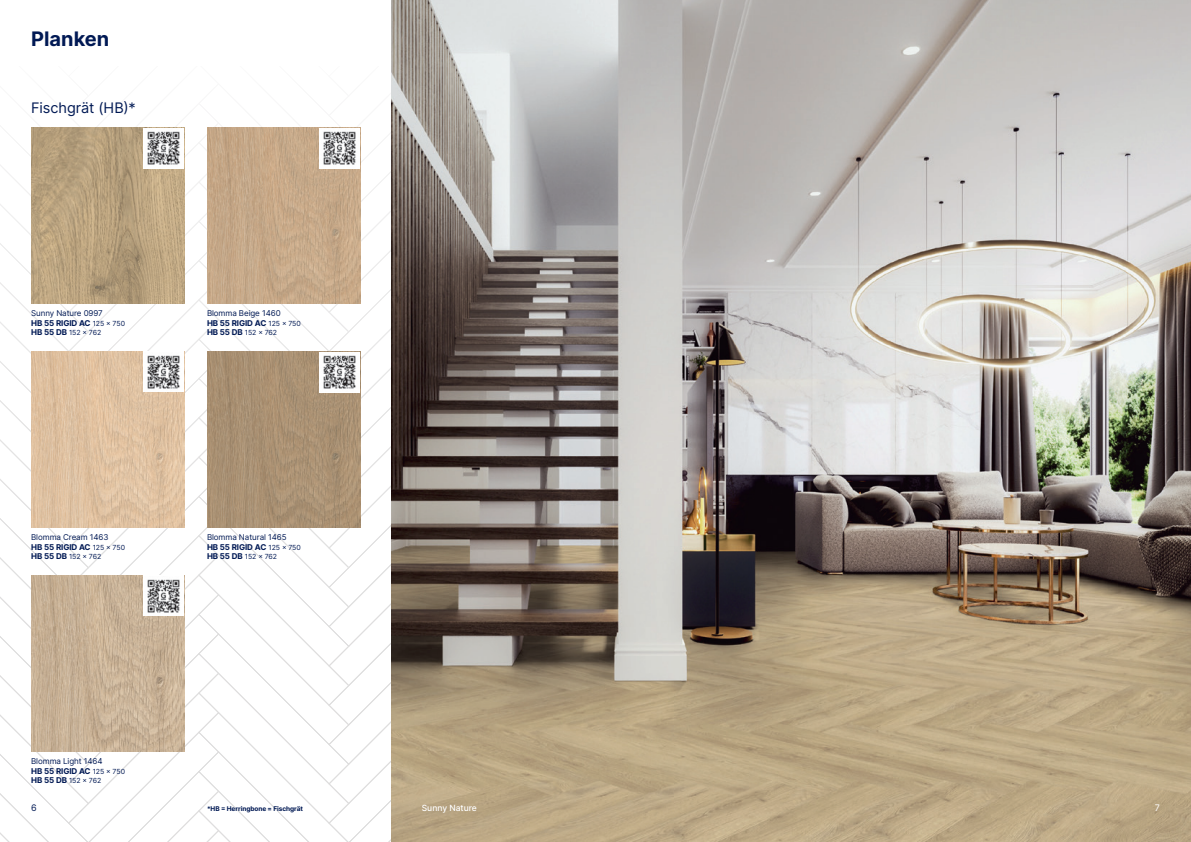
<style>
.page{position:relative;width:1191px;height:842px;background:#fff}
.page>*{position:absolute;margin:0;border:0;box-sizing:border-box;transform-origin:0 0}
.t1{font:700 20px "Inter";letter-spacing:.005em;color:#001954}
.t2{font:14.5px "Inter";letter-spacing:-.005em;color:#001954}
.t3{font:9px "Inter";color:#001954}
.t4{font:9px "Inter";color:#fff}
.t5{font:500 8.5px "Inter";color:#fff}
.t6{font:8px/9.6px "Inter";letter-spacing:-.01em;color:#001954}
.t7{font:7px "Inter";letter-spacing:-.01em;color:#001954}
.t8{font:700 6.5px "Inter";letter-spacing:-.01em;color:#001954}
.s1{font-weight:700}
.s2{font-size:7px}
.s3{font-weight:700;font-size:8px}
</style>
<div class="page">
<svg style="left:0;top:127px;width:391px;height:715px"></svg>
<img style="left:391px;top:0;width:800px;height:842px">
<img style="left:31px;top:128px;width:153px;height:175px">
<img style="left:31px;top:575px;width:153px;height:176px">
<img style="left:31px;top:351px;width:153px;height:176px">
<img style="left:207px;top:128px;width:153px;height:175px">
<img style="left:207px;top:351px;width:153px;height:176px">
<div style="left:143px;top:128px;width:41px;height:40px;background:#fff"></div>
<img style="left:147px;top:131px;width:33px;height:34px">
<div style="left:319px;top:128px;width:41px;height:40px;background:#fff"></div>
<img style="left:323px;top:131px;width:33px;height:34px">
<div style="left:143px;top:351px;width:41px;height:41px;background:#fff"></div>
<img style="left:147px;top:355px;width:33px;height:34px">
<div style="left:143px;top:575px;width:41px;height:41px;background:#fff"></div>
<img style="left:147px;top:579px;width:33px;height:34px">
<div style="left:319px;top:351px;width:41px;height:41px;background:#fff"></div>
<img style="left:323px;top:355px;width:33px;height:34px">
<h1 class="t1" style="left:31px;top:24px;width:80px">Planken</h1>
<h2 class="t2" style="left:31px;top:97px;width:106px">Fischgrät (HB)*</h2>
<p class="t6" style="left:31px;top:308px;width:95px">Sunny Nature 0997<br><span class="s1">HB 55 RIGID AC</span> <span class="s2">125 x 750</span></p>
<p class="t7" style="left:31px;top:328px;width:72px"><span class="s3">HB 55 DB</span> 152 x 762</p>
<p class="t6" style="left:207px;top:308px;width:95px">Blomma Beige 1460<br><span class="s1">HB 55 RIGID AC</span> <span class="s2">125 x 750</span></p>
<p class="t7" style="left:207px;top:328px;width:72px"><span class="s3">HB 55 DB</span> 152 x 762</p>
<p class="t6" style="left:31px;top:532px;width:95px">Blomma Cream 1463<br><span class="s1">HB 55 RIGID AC</span> <span class="s2">125 x 750</span></p>
<p class="t7" style="left:31px;top:552px;width:72px"><span class="s3">HB 55 DB</span> 152 x 762</p>
<p class="t6" style="left:31px;top:756px;width:95px">Blomma Light 1464<br><span class="s1">HB 55 RIGID AC</span> <span class="s2">125 x 750</span></p>
<p class="t7" style="left:31px;top:776px;width:72px"><span class="s3">HB 55 DB</span> 152 x 762</p>
<p class="t6" style="left:207px;top:532px;width:95px">Blomma Natural 1465<br><span class="s1">HB 55 RIGID AC</span> <span class="s2">125 x 750</span></p>
<p class="t7" style="left:207px;top:552px;width:72px"><span class="s3">HB 55 DB</span> 152 x 762</p>
<p class="t3" style="left:31px;top:801px;width:7px">6</p>
<p class="t5" style="left:422px;top:801px;width:57px">Sunny Nature</p>
<p class="t4" style="left:1154px;top:801px;width:7px">7</p>
<p class="t8" style="left:207px;top:804px;width:97px">*HB = Herringbone = Fischgrät</p>
</div>
